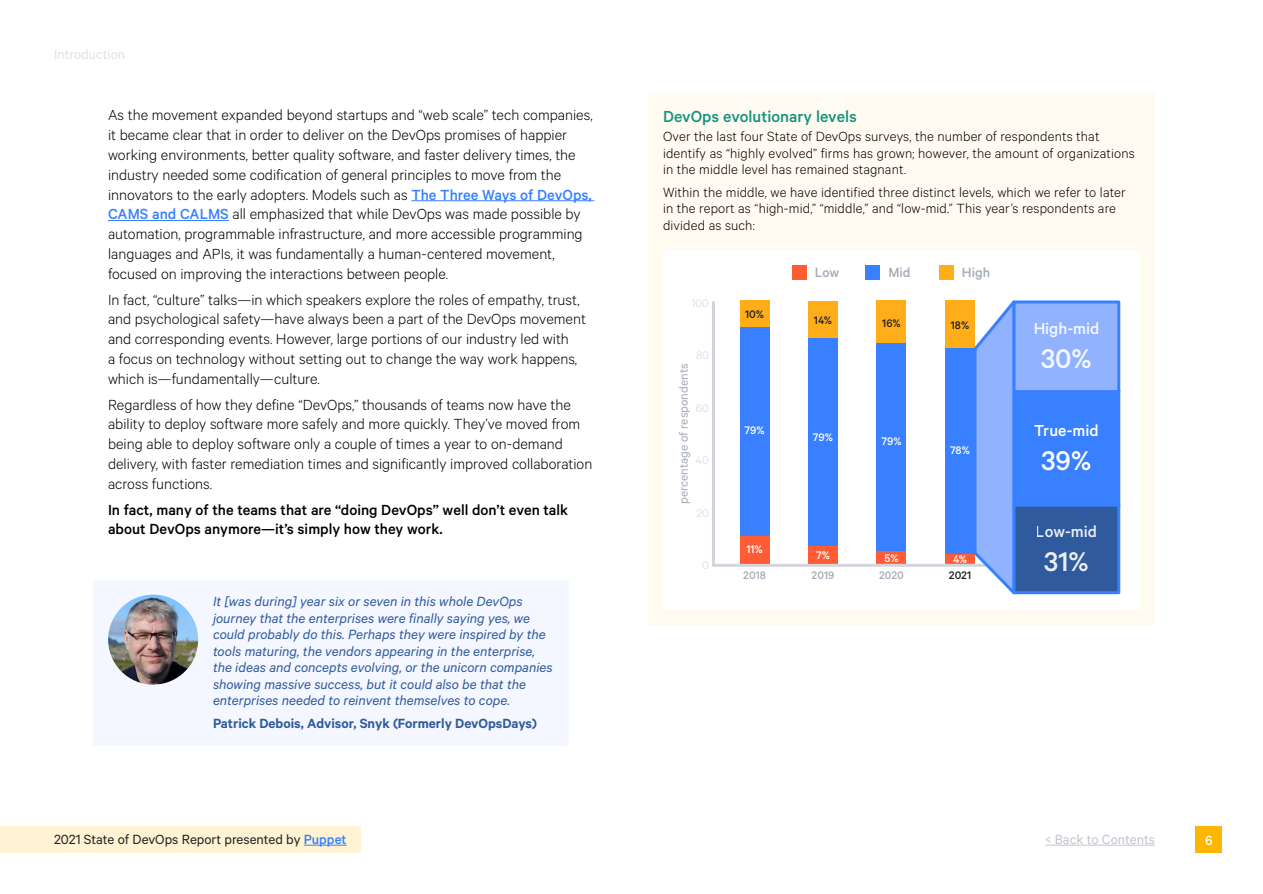
<style>
.page{position:relative;width:1263px;height:894px;background:#fff}
.page>*{position:absolute;margin:0;border:0;box-sizing:border-box;transform-origin:0 0}
.t1{font:500 30.45px "Calibre";color:#fff}
.t2{font:500 18px "Calibre";color:#149380}
.t3{font:500 17.85px "Calibre";color:#fff}
.t4{font:300 16.5px/19.8px "Calibre";color:#000}
.t5{font:500 16.5px/19.8px "Calibre";color:#000}
.t6{font:italic 15px/16.5px "Calibre";color:#305a9e}
.t7{font:300 15px/16.5px "Calibre";letter-spacing:.01em;color:#000}
.t8{font:600 15px "Calibre";color:#305a9e}
.t9{font:15px "Calibre";color:#222}
.t10{font:15px "Calibre";color:#c0c5cd}
.t11{font:15px "Calibre";color:#dbdee2}
.t12{font:500 15px "Calibre";color:#a5acb7}
.t13{font:500 15px "Calibre";color:#fff}
.t14{font:13.5px "Calibre";color:#a5acb7}
.t15{font:500 12.3px "Calibre";letter-spacing:.005em;color:#fff}
.t16{font:500 12.3px "Calibre";color:#a5acb7}
.t17{font:500 12.3px "Calibre";color:#222}
.t18{font:300 12.3px "Calibre";color:#d2d5db}
.t19{font:500 12.3px "Calibre";color:#231f20}
.s1{font-weight:500;color:#3880ff}
</style>
<div class="page">
<hr style="left:411px;top:200px;width:183px;height:1px;background:#3880ff">
<hr style="left:108px;top:220px;width:121px;height:1px;background:#3880ff">
<div style="left:93px;top:580px;width:475px;height:166px;background:#f4f7ff"></div>
<img style="left:108px;top:595px;width:90px;height:90px;border-radius:45px">
<div style="left:648px;top:93px;width:507px;height:155px;background:#fffbf0"></div>
<div style="left:740px;top:535px;width:30px;height:29px;background:#ff5c36"></div>
<div style="left:740px;top:327px;width:30px;height:208px;background:#3880ff"></div>
<div style="left:740px;top:301px;width:30px;height:26px;background:#ffae1a"></div>
<div style="left:808px;top:546px;width:30px;height:18px;background:#ff5c36"></div>
<div style="left:808px;top:338px;width:30px;height:208px;background:#3880ff"></div>
<div style="left:808px;top:301px;width:30px;height:37px;background:#ffae1a"></div>
<div style="left:876px;top:551px;width:30px;height:13px;background:#ff5c36"></div>
<div style="left:876px;top:343px;width:30px;height:208px;background:#3880ff"></div>
<div style="left:876px;top:301px;width:30px;height:42px;background:#ffae1a"></div>
<div style="left:945px;top:554px;width:30px;height:10px;background:#ff5c36"></div>
<div style="left:945px;top:348px;width:30px;height:206px;background:#3880ff"></div>
<div style="left:945px;top:301px;width:30px;height:47px;background:#ffae1a"></div>
<hr style="left:713px;top:564px;width:275px;height:3px;background:#d2d5db">
<hr style="left:712px;top:303px;width:3px;height:262px;background:#d2d5db">
<div style="left:1014px;top:505px;width:105px;height:88px;background:#305a9e"></div>
<div style="left:1012px;top:503px;width:108px;height:91px;border:3px solid #3880ff"></div>
<div style="left:1014px;top:302px;width:105px;height:90px;background:#91b2ff"></div>
<div style="left:1012px;top:300px;width:108px;height:93px;border:3px solid #3880ff"></div>
<div style="left:1014px;top:392px;width:105px;height:113px;background:#3880ff"></div>
<div style="left:1012px;top:390px;width:108px;height:116px;border:3px solid #3880ff"></div>
<svg style="left:971px;top:300px;width:46px;height:295px"></svg>
<div style="left:792px;top:265px;width:15px;height:15px;background:#ff5c36"></div>
<div style="left:866px;top:265px;width:14px;height:15px;background:#3880ff"></div>
<div style="left:939px;top:265px;width:15px;height:15px;background:#ffae1a"></div>
<div style="left:648px;top:235px;width:507px;height:390px;border:15px solid #fffbf0"></div>
<div style="left:0;top:826px;width:362px;height:28px;background:#fff3d3"></div>
<hr style="left:304px;top:845px;width:43px;height:1px;background:#3880ff">
<hr style="left:1045px;top:845px;width:110px;height:1px;background:#c0c5cd">
<div style="left:1196px;top:826px;width:26px;height:28px;background:#ffb600"></div>
<p class="t11" style="left:54px;top:45px;width:73px">Introduction</p>
<p class="t4" style="left:108px;top:105px;width:486px">As the movement expanded beyond startups and “web scale” tech companies, it became clear that in order to deliver on the DevOps promises of happier working environments, better quality software, and faster delivery times, the industry needed some codification of general principles to move from the innovators to the early adopters. Models such as <span class="s1">The Three Ways of DevOps, CAMS and CALMS</span> all emphasized that while DevOps was made possible by automation, programmable infrastructure, and more accessible programming languages and APIs, it was fundamentally a human-centered movement, focused on improving the interactions between people.</p>
<p class="t4" style="left:108px;top:289px;width:479px">In fact, “culture” talks—in which speakers explore the roles of empathy, trust, and psychological safety—have always been a part of the DevOps movement and corresponding events. However, large portions of our industry led with<br>a focus on technology without setting out to change the way work happens, which is—fundamentally—culture.</p>
<p class="t4" style="left:108px;top:394px;width:486px">Regardless of how they define “DevOps,” thousands of teams now have the ability to deploy software more safely and more quickly. They’ve moved from being able to deploy software only a couple of times a year to on‑demand delivery, with faster remediation times and significantly improved collaboration across functions.</p>
<p class="t5" style="left:108px;top:499px;width:462px">In fact, many of the teams that are “doing DevOps” well don’t even talk about DevOps anymore—it’s simply how they work.</p>
<p class="t6" style="left:213px;top:593px;width:341px">It [was during] year six or seven in this whole DevOps journey that the enterprises were finally saying yes, we could probably do this. Perhaps they were inspired by the tools maturing, the vendors appearing in the enterprise, the ideas and concepts evolving, or the unicorn companies showing massive success, but it could also be that the enterprises needed to reinvent themselves to cope.</p>
<p class="t8" style="left:213px;top:714px;width:325px">Patrick Debois, Advisor, Snyk (Formerly DevOpsDays)</p>
<p class="t2" style="left:663px;top:105px;width:195px">DevOps evolutionary levels</p>
<p class="t7" style="left:663px;top:127px;width:473px">Over the last four State of DevOps surveys, the number of respondents that identify as “highly evolved” firms has grown; however, the amount of organizations in the middle level has remained stagnant.</p>
<p class="t7" style="left:663px;top:183px;width:464px">Within the middle, we have identified three distinct levels, which we refer to later in the report as “high-mid,” “middle,” and “low-mid.” This year’s respondents are divided as such:</p>
<p class="t18" style="left:691px;top:296px;width:19px">100</p>
<p class="t18" style="left:696px;top:348px;width:14px">80</p>
<p class="t14" style="left:676px;top:504px;width:142px;rotate:-90deg">percentage of respondents</p>
<p class="t18" style="left:696px;top:401px;width:14px">60</p>
<p class="t18" style="left:696px;top:453px;width:14px">40</p>
<p class="t18" style="left:697px;top:506px;width:14px">20</p>
<p class="t18" style="left:702px;top:558px;width:8px">0</p>
<p class="t17" style="left:745px;top:307px;width:20px">10%</p>
<p class="t15" style="left:744px;top:423px;width:22px">79%</p>
<p class="t15" style="left:746px;top:542px;width:18px">11%</p>
<p class="t12" style="left:815px;top:264px;width:26px">Low</p>
<p class="t12" style="left:888px;top:264px;width:24px">Mid</p>
<p class="t12" style="left:962px;top:264px;width:30px">High</p>
<p class="t17" style="left:814px;top:313px;width:20px">14%</p>
<p class="t17" style="left:882px;top:316px;width:20px">16%</p>
<p class="t17" style="left:951px;top:318px;width:20px">18%</p>
<p class="t15" style="left:813px;top:430px;width:22px">79%</p>
<p class="t15" style="left:882px;top:434px;width:22px">79%</p>
<p class="t15" style="left:950px;top:443px;width:21px">78%</p>
<p class="t15" style="left:816px;top:548px;width:15px">7%</p>
<p class="t15" style="left:885px;top:551px;width:15px">5%</p>
<p class="t15" style="left:953px;top:552px;width:16px">4%</p>
<p class="t16" style="left:743px;top:568px;width:24px">2018</p>
<p class="t16" style="left:812px;top:568px;width:24px">2019</p>
<p class="t16" style="left:879px;top:568px;width:26px">2020</p>
<p class="t19" style="left:949px;top:568px;width:24px">2021</p>
<p class="t3" style="left:1034px;top:318px;width:67px">High-mid</p>
<h1 class="t1" style="left:1041px;top:340px;width:52px">30%</h1>
<p class="t3" style="left:1034px;top:420px;width:66px">True-mid</p>
<h1 class="t1" style="left:1042px;top:443px;width:51px">39%</h1>
<p class="t3" style="left:1036px;top:521px;width:63px">Low-mid</p>
<h1 class="t1" style="left:1044px;top:544px;width:46px">31%</h1>
<p class="t9" style="left:54px;top:831px;width:294px">2021 State of DevOps Report presented by <span class="s1">Puppet</span></p>
<p class="t10" style="left:1045px;top:831px;width:111px">&lt; Back to Contents</p>
<p class="t13" style="left:1205px;top:831px;width:9px">6</p>
</div>
